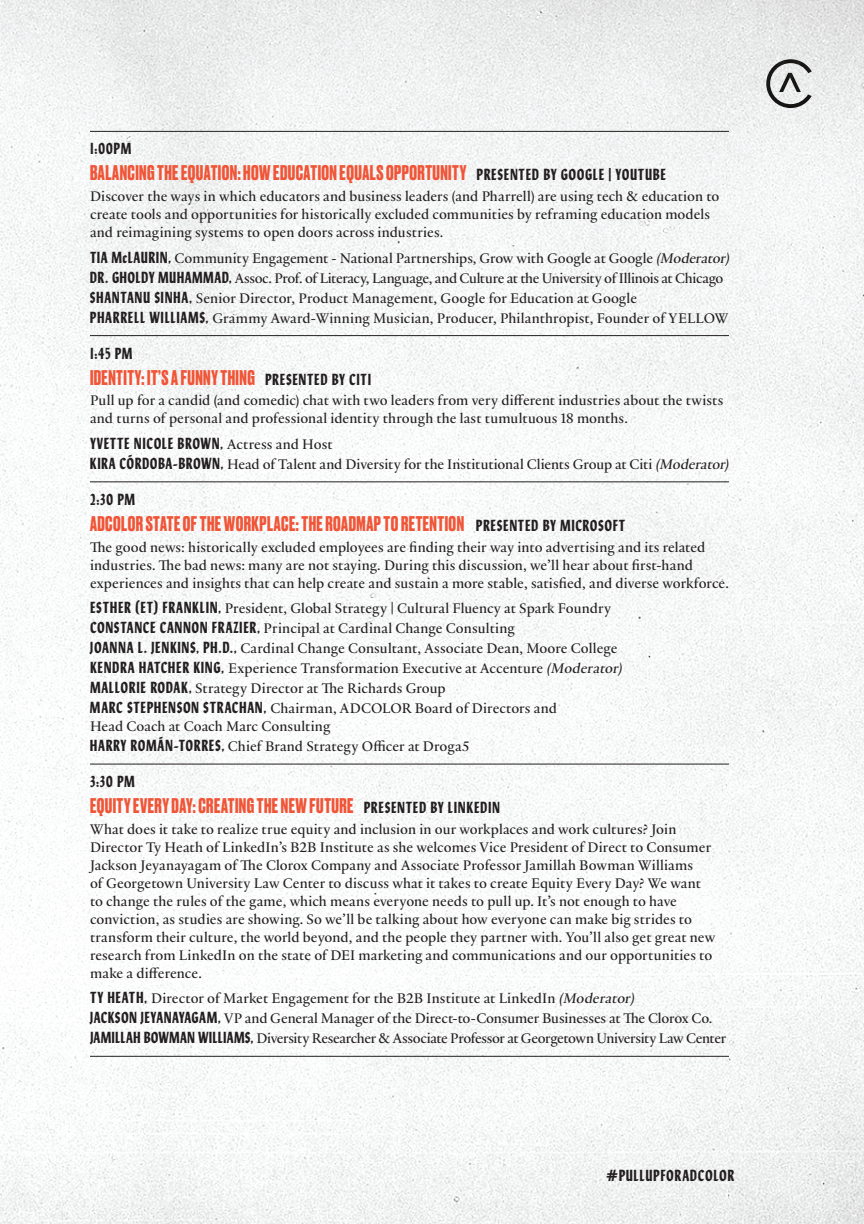
<style>
.page{position:relative;width:864px;height:1224px;background:#fff}
.page>*{position:absolute;margin:0;border:0;box-sizing:border-box;transform-origin:0 0}
.t1{font:700 20px "Druk";letter-spacing:.025em;color:#f05537}
.t2{font:700 16px "Lydia Condensed";letter-spacing:.035em;color:#231f20}
.t3{font:15px/18px "Practice";color:#231f20}
.s1{font-family:"Lydia Condensed";font-size:16px;color:#231f20}
.s2{font-family:"Lydia Condensed";font-weight:700;font-size:16px}
.s3{font-style:italic}
.s4{font-family:"Practice";font-weight:400;font-size:15px}
</style>
<div class="page">
<img style="left:0;top:0;width:864px;height:1224px">
<svg style="left:766px;top:59px;width:46px;height:49px"></svg>
<img style="left:779px;top:73px;width:22px;height:19px">
<hr style="left:90px;top:131px;width:639px;height:1px;background:#231f20">
<hr style="left:90px;top:335px;width:639px;height:1px;background:#231f20">
<hr style="left:90px;top:481px;width:639px;height:1px;background:#231f20">
<hr style="left:90px;top:764px;width:639px;height:1px;background:#231f20">
<hr style="left:90px;top:1056px;width:639px;height:1px;background:#231f20">
<p class="t2" style="left:90px;top:137px;width:43px">1:00PM</p>
<h1 class="t1" style="left:90px;top:159px;width:578px">BALANCING THE EQUATION: HOW EDUCATION EQUALS OPPORTUNITY <span class="s1">PRESENTED BY GOOGLE | YOUTUBE</span></h1>
<p class="t3" style="left:90px;top:187px;width:631px">Discover the ways in which educators and business leaders (and Pharrell) are using tech &amp; education to create tools and opportunities for historically excluded communities by reframing education models and reimagining systems to open doors across industries.</p>
<p class="t3" style="left:90px;top:247px;width:644px;line-height:20px"><span class="s2">TIA McLAURIN,</span> Community Engagement - National Partnerships, Grow with Google at Google <span class="s3">(Moderator)<br></span><span class="s2">DR. GHOLDY MUHAMMAD,</span> Assoc. Prof. of Literacy, Language, and Culture at the University of Illinois at Chicago <span class="s2">SHANTANU SINHA,</span> Senior Director, Product Management, Google for Education at Google<br><span class="s2">PHARRELL WILLIAMS,</span> Grammy Award-Winning Musician, Producer, Philanthropist, Founder of YELLOW</p>
<p class="t2" style="left:90px;top:341px;width:44px">1:45 PM</p>
<h1 class="t1" style="left:90px;top:364px;width:283px">IDENTITY: IT’S A FUNNY THING <span class="s1">PRESENTED BY CITI</span></h1>
<p class="t3" style="left:90px;top:391px;width:635px">Pull up for a candid (and comedic) chat with two leaders from very different industries about the twists and turns of personal and professional identity through the last tumultuous 18 months.</p>
<p class="t2" style="left:90px;top:432px;width:244px">YVETTE NICOLE BROWN, <span class="s4">Actress and Host</span></p>
<p class="t3" style="left:90px;top:455px;width:643px"><span class="s2">KIRA CÓRDOBA-BROWN,</span> Head of Talent and Diversity for the Institutional Clients Group at Citi <span class="s3">(Moderator)</span></p>
<p class="t2" style="left:90px;top:488px;width:47px">2:30 PM</p>
<h1 class="t1" style="left:90px;top:510px;width:537px">ADCOLOR STATE OF THE WORKPLACE: THE ROADMAP TO RETENTION <span class="s1">PRESENTED BY MICROSOFT</span></h1>
<p class="t3" style="left:90px;top:538px;width:640px">The good news: historically excluded employees are finding their way into advertising and its related industries. The bad news: many are not staying. During this discussion, we’ll hear about first-hand experiences and insights that can help create and sustain a more stable, satisfied, and diverse workforce.</p>
<p class="t3" style="left:90px;top:598px;width:537px;line-height:20px"><span class="s2">ESTHER (ET) FRANKLIN,</span> President, Global Strategy | Cultural Fluency at Spark Foundry <span class="s2">CONSTANCE CANNON FRAZIER,</span> Principal at Cardinal Change Consulting<br><span class="s2">JOANNA L. JENKINS, PH.D.,</span> Cardinal Change Consultant, Associate Dean, Moore College <span class="s2">KENDRA HATCHER KING,</span> Experience Transformation Executive at Accenture <span class="s3">(Moderator)<br></span><span class="s2">MALLORIE RODAK,</span> Strategy Director at The Richards Group<br><span class="s2">MARC STEPHENSON STRACHAN,</span> Chairman, ADCOLOR Board of Directors and</p>
<p class="t3" style="left:90px;top:716px;width:381px;line-height:20px">Head Coach at Coach Marc Consulting<br><span class="s2">HARRY ROMÁN-TORRES,</span> Chief Brand Strategy Officer at Droga5</p>
<p class="t2" style="left:90px;top:770px;width:46px">3:30 PM</p>
<h1 class="t1" style="left:90px;top:792px;width:412px">EQUITY EVERY DAY: CREATING THE NEW FUTURE <span class="s1">PRESENTED BY LINKEDIN</span></h1>
<p class="t3" style="left:90px;top:820px;width:627px">What does it take to realize true equity and inclusion in our workplaces and work cultures? Join Director Ty Heath of LinkedIn’s B2B Institute as she welcomes Vice President of Direct to Consumer Jackson Jeyanayagam of The Clorox Company and Associate Professor Jamillah Bowman Williams<br>of Georgetown University Law Center to discuss what it takes to create Equity Every Day? We want to change the rules of the game, which means everyone needs to pull up. It’s not enough to have conviction, as studies are showing. So we’ll be talking about how everyone can make big strides to transform their culture, the world beyond, and the people they partner with. You’ll also get great new research from LinkedIn on the state of DEI marketing and communications and our opportunities to make a difference.</p>
<p class="t3" style="left:90px;top:988px;width:638px;line-height:20px"><span class="s2">TY HEATH,</span> Director of Market Engagement for the B2B Institute at LinkedIn <span class="s3">(Moderator)<br></span><span class="s2">JACKSON JEYANAYAGAM,</span> VP and General Manager of the Direct-to-Consumer Businesses at The Clorox Co.<br><span class="s2">JAMILLAH BOWMAN WILLIAMS,</span> Diversity Researcher &amp; Associate Professor at Georgetown University Law Center</p>
<p class="t2" style="left:606px;top:1164px;width:130px">#PULLUPFORADCOLOR</p>
</div>
